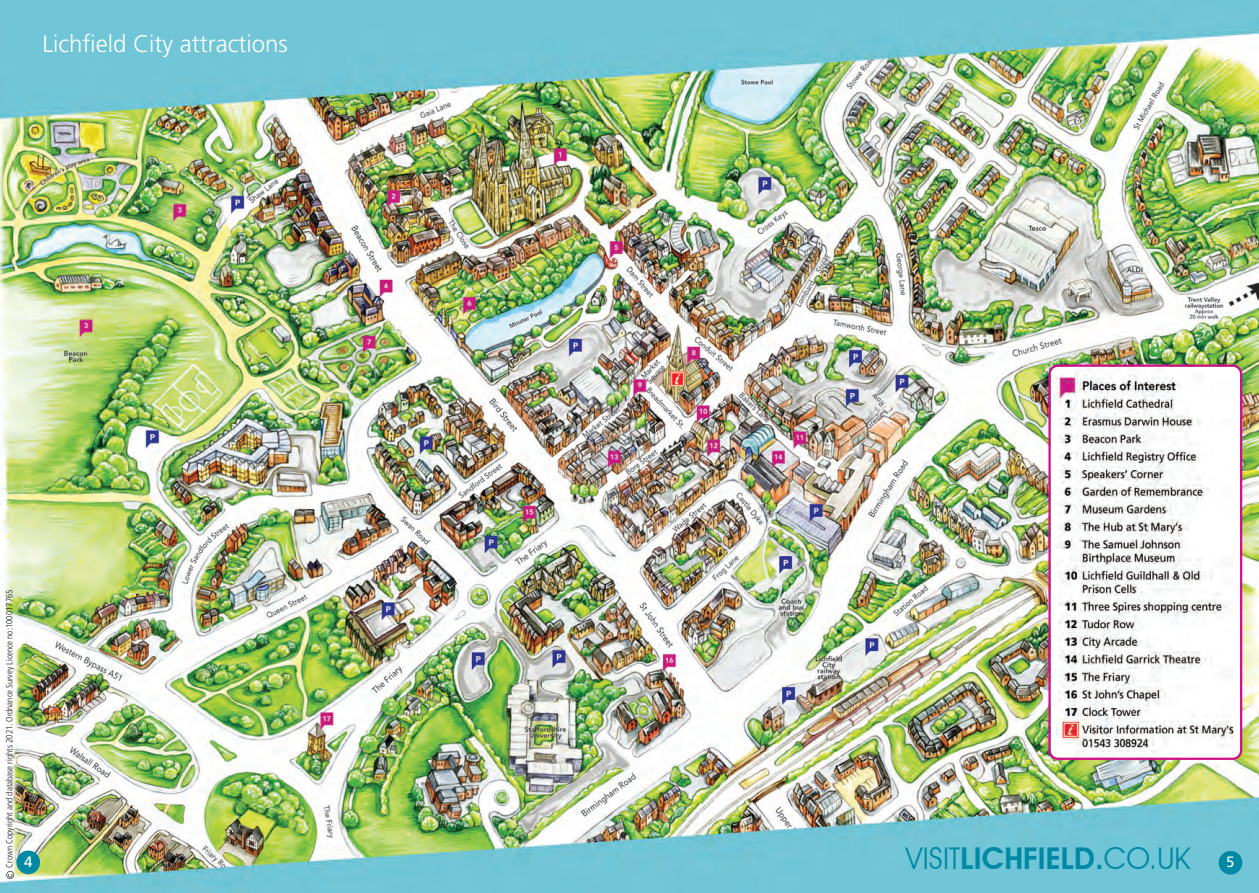
<style>
.page{position:relative;width:1259px;height:893px;background:#fff}
.page>*{position:absolute;margin:0;border:0;box-sizing:border-box;transform-origin:0 0}
.t1{font:30px "Avant Garde IT Cby BT";letter-spacing:.005em;color:#0089a5}
.t2{font:300 24px "Frutiger LT Std";color:#fff}
.t3{font:15px "Frutiger LT Std";color:#fff}
.t4{font:300 condensed 9px "Frutiger LT Std";color:#231f20}
.s1{font-family:"Futura T";font-weight:400;font-stretch:normal;font-size:10.5px}
.s2{font-weight:600}
</style>
<div class="page">
<img style="left:0;top:0;width:1259px;height:893px">
<div style="left:1218px;top:851px;width:24px;height:23px;background:#0089a5;border-radius:50%"></div>
<div style="left:16px;top:851px;width:24px;height:23px;background:#0089a5;border-radius:50%"></div>
<svg style="left:1048px;top:364px;width:194px;height:396px"></svg>
<img style="left:670px;top:372px;width:14px;height:14px">
<div style="left:6px;top:871px;width:8px;height:8px;border:1px solid #231f20;border-radius:50%"></div>
<p class="t2" style="left:43px;top:29px;width:247px">Lichfield City attractions</p>
<p class="t4" style="left:4px;top:878px;width:290px;rotate:-90deg"><span class="s1">c</span> Crown Copyright and database rights 2021. Ordnance Survey Licence no:100017765</p>
<p class="t3" style="left:24px;top:856px;width:10px">4</p>
<p class="t1" style="left:906px;top:840px;width:286px">VISIT<span class="s2">LICHFIELD.</span>CO.UK</p>
<p class="t3" style="left:1226px;top:856px;width:10px">5</p>
</div>
